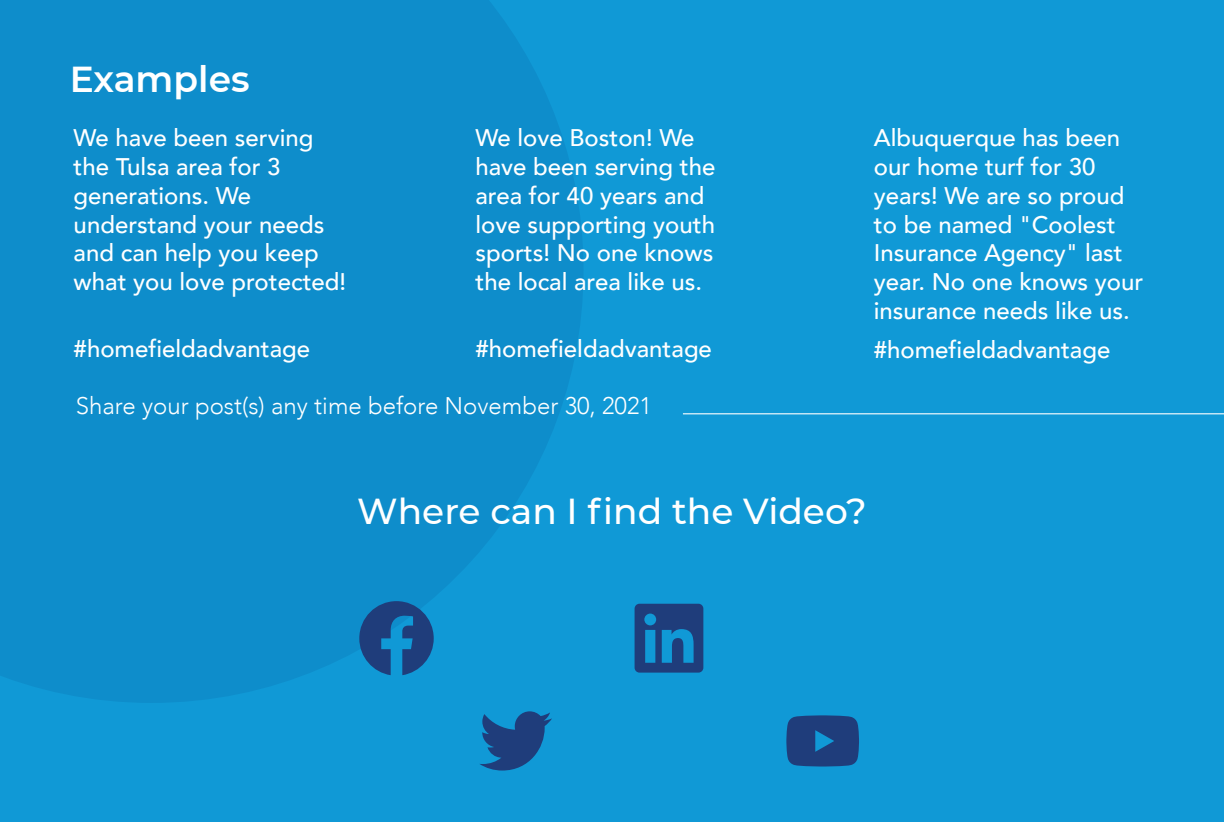
<style>
.page{position:relative;width:1224px;height:822px;background:#fff}
.page>*{position:absolute;margin:0;border:0;box-sizing:border-box;transform-origin:0 0}
.t1{font:500 36px "Montserrat";color:#fff}
.t2{font:600 36px "Montserrat";color:#fff}
.t3{font:500 24px/28.8px "Avenir";color:#fff}
.t4{font:300 24px "Avenir";color:#fff}
</style>
<div class="page">
<div style="left:0;top:0;width:1224px;height:821px;background:#1099d6"></div>
<svg style="left:0;top:0;width:583px;height:702px;fill:#0e8dcb"></svg>
<hr style="left:683px;top:413px;width:541px;height:1px;background:#fff">
<svg style="left:359px;top:600px;width:75px;height:74px"></svg>
<svg style="left:480px;top:711px;width:72px;height:59px"></svg>
<svg style="left:635px;top:603px;width:68px;height:69px"></svg>
<svg style="left:786px;top:715px;width:73px;height:51px;background:#1d4885"></svg>
<h1 class="t2" style="left:70px;top:54px;width:181px">Examples</h1>
<p class="t3" style="left:74px;top:122px;width:274px">We have been serving the Tulsa area for 3 generations. We understand your needs and can help you keep what you love protected!</p>
<p class="t3" style="left:74px;top:333px;width:238px">#homefieldadvantage</p>
<p class="t3" style="left:475px;top:122px;width:242px">We love Boston! We have been serving the area for 40 years and love supporting youth sports! No one knows the local area like us.</p>
<p class="t3" style="left:475px;top:333px;width:238px">#homefieldadvantage</p>
<p class="t4" style="left:76px;top:391px;width:578px">Share your post(s) any time before November 30, 2021</p>
<p class="t3" style="left:874px;top:122px;width:271px">Albuquerque has been our home turf for 30 years! We are so proud to be named "Coolest<br>Insurance Agency" last year. No one knows your insurance needs like us.</p>
<p class="t3" style="left:874px;top:333px;width:238px">#homefieldadvantage</p>
<h1 class="t1" style="left:357px;top:485px;width:511px">Where can I find the Video?</h1>
</div>
